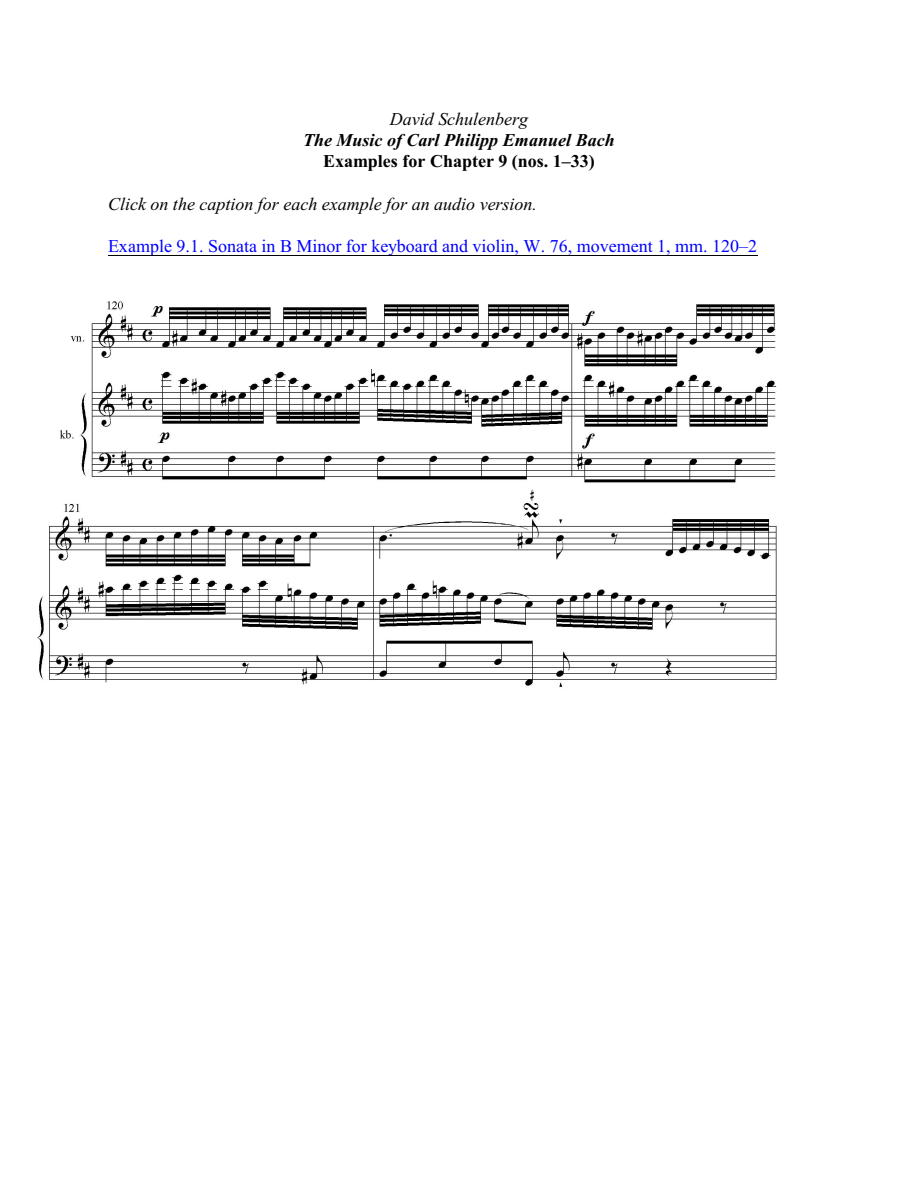
<style>
.page{position:relative;width:918px;height:1188px;background:#fff}
.page>*{position:absolute;margin:0;border:0;box-sizing:border-box;transform-origin:0 0}
.t1{font:18px "Times New Roman";color:#00f}
.t2{font:italic 18px "Times New Roman";color:#000}
.t3{font:italic 700 18px "Times New Roman";color:#000}
.t4{font:700 18px "Times New Roman";color:#000}
</style>
<div class="page">
<hr style="left:108px;top:255px;width:649px;height:1px;background:#000">
<img style="left:37px;top:301px;width:740px;height:386px">
<p class="t2" style="left:390px;top:112px;width:140px">David Schulenberg</p>
<p class="t3" style="left:303px;top:134px;width:313px">The Music of Carl Philipp Emanuel Bach</p>
<p class="t4" style="left:323px;top:155px;width:273px">Examples for Chapter 9 (nos. 1–33)</p>
<p class="t2" style="left:108px;top:197px;width:431px">Click on the caption for each example for an audio version.</p>
<p class="t1" style="left:108px;top:240px;width:651px">Example 9.1. Sonata in B Minor for keyboard and violin, W. 76, movement 1, mm. 120–2</p>
</div>
